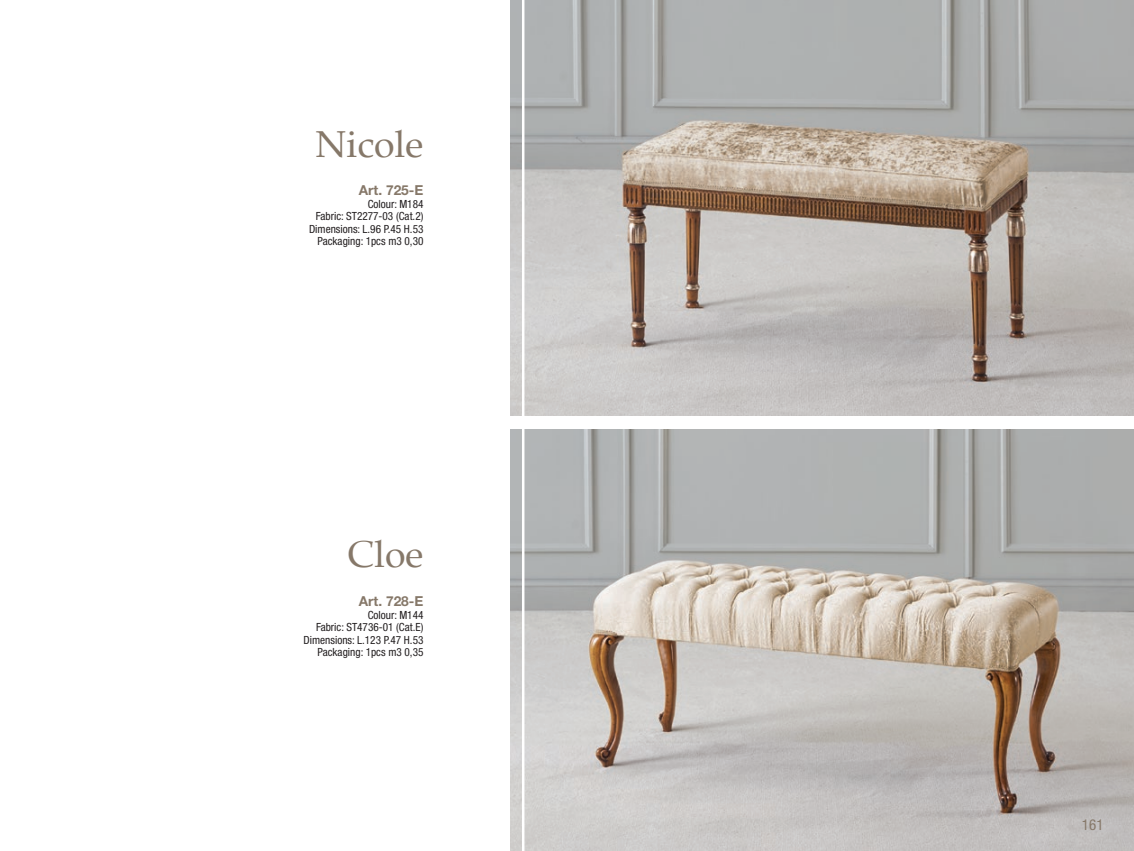
<style>
.page{position:relative;width:1134px;height:851px;background:#fff}
.page>*{position:absolute;margin:0;border:0;box-sizing:border-box;transform-origin:0 0}
.t1{font:37.5px "Palatino";color:#867869}
.t2{font:condensed 15px "Helvetica Neue LT Std";color:#867869}
.t3{font:700 13.75px "Helvetica Neue LT Std";color:#867869}
.t4{font:condensed 11.25px/12.5px "Helvetica Neue LT Std";color:#231f20;text-align:right}
</style>
<div class="page">
<img style="left:510px;top:0;width:624px;height:415px">
<img style="left:510px;top:429px;width:624px;height:421px">
<hr style="left:522px;top:0;width:2px;height:850px;background:#fff">
<h1 class="t1" style="left:315px;top:113px;width:110px">Nicole</h1>
<p class="t3" style="left:359px;top:182px;width:66px">Art. 725-E</p>
<p class="t4" style="left:309px;top:197px;width:116px">Colour: M184<br>Fabric: ST2277-03 (Cat.2)<br>Dimensions: L.96 P.45 H.53<br>Packaging: 1pcs m3 0,30</p>
<h1 class="t1" style="left:347px;top:522px;width:77px">Cloe</h1>
<p class="t3" style="left:359px;top:593px;width:66px">Art. 728-E</p>
<p class="t4" style="left:304px;top:608px;width:121px">Colour: M144<br>Fabric: ST4736-01 (Cat.E)<br>Dimensions: L.123 P.47 H.53<br>Packaging: 1pcs m3 0,35</p>
<h2 class="t2" style="left:1082px;top:815px;width:23px">161</h2>
</div>
